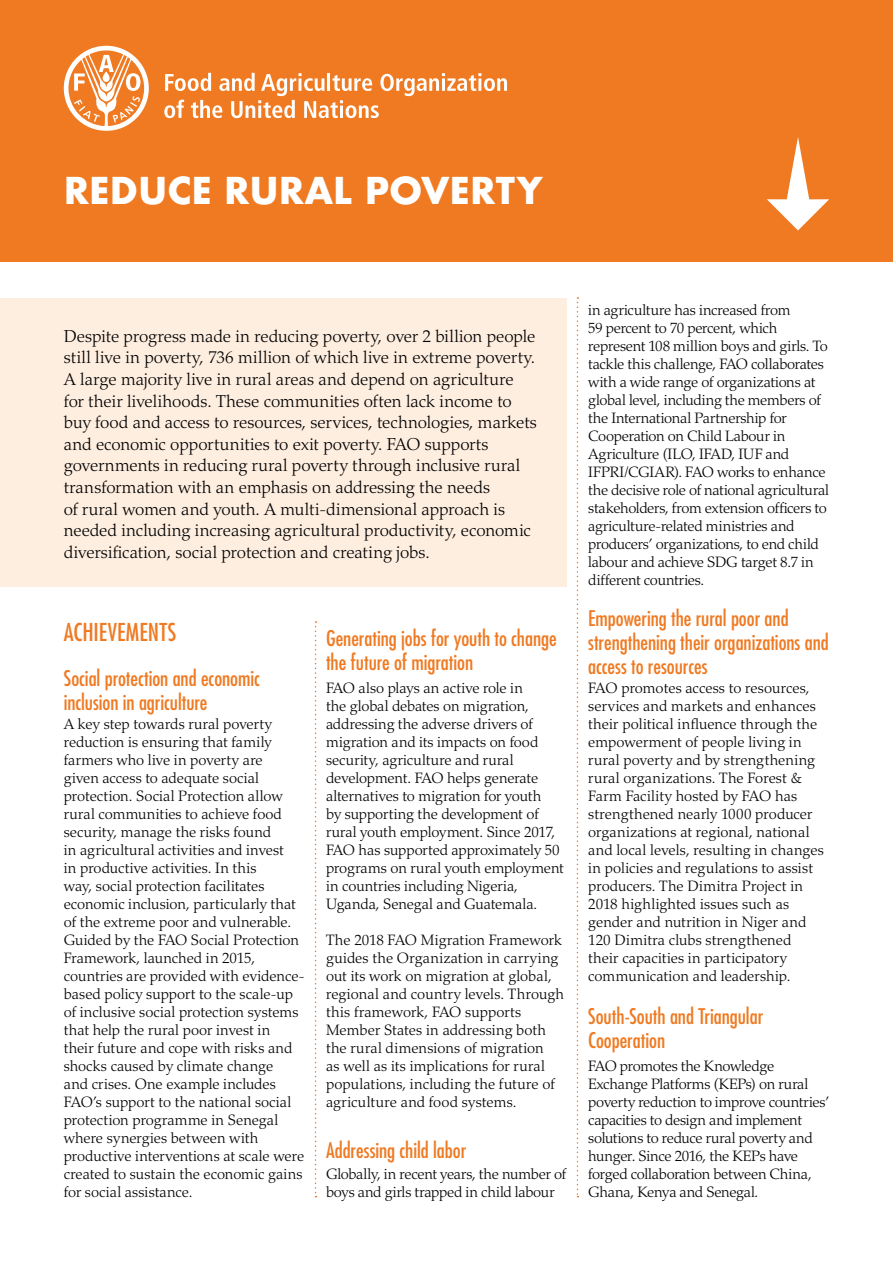
<style>
.page{position:relative;width:893px;height:1263px;background:#fff}
.page>*{position:absolute;margin:0;border:0;box-sizing:border-box;transform-origin:0 0}
.t1{font:700 36px "Futura";color:#fff}
.t2{font:condensed 24px "Futura Std";color:#ef7a22}
.t3{font:condensed 21px/24px "Futura Std";color:#ef7a22}
.t4{font:300 17.25px/21.6px "Palatino LT Std";color:#000}
.t5{font:300 15px/18px "Palatino LT Std";letter-spacing:-.005em;color:#000}
.t6{font:300 15px/18px "Palatino LT Std";letter-spacing:-.025em;color:#000}
</style>
<div class="page">
<svg style="left:577px;top:297px;width:1px;height:900px"></svg>
<svg style="left:315px;top:621px;width:2px;height:576px"></svg>
<div style="left:0;top:0;width:893px;height:261px;background:#ef7a22"></div>
<svg style="left:164px;top:73px;width:343px;height:45px"></svg>
<svg style="left:64px;top:46px;width:85px;height:85px"></svg>
<div style="left:0;top:298px;width:567px;height:288px;background:#feeee0"></div>
<svg style="left:767px;top:137px;width:62px;height:93px"></svg>
<h1 class="t1" style="left:64px;top:164px;width:480px">REDUCE RURAL POVERTY</h1>
<p class="t4" style="left:64px;top:325px;width:475px">Despite progress made in reducing poverty, over 2 billion people still live in poverty, 736 million of which live in extreme poverty.<br>A large majority live in rural areas and depend on agriculture for their livelihoods. These communities often lack income to buy food and access to resources, services, technologies, markets and economic opportunities to exit poverty. FAO supports governments in reducing rural poverty through inclusive rural transformation with an emphasis on addressing the needs<br>of rural women and youth. A multi-dimensional approach is needed including increasing agricultural productivity, economic diversification, social protection and creating jobs.</p>
<h2 class="t2" style="left:64px;top:618px;width:114px">ACHIEVEMENTS</h2>
<h3 class="t3" style="left:64px;top:666px;width:198px">Social protection and economic inclusion in agriculture</h3>
<p class="t5" style="left:64px;top:715px;width:242px">A key step towards rural poverty reduction is ensuring that family farmers who live in poverty are<br>given access to adequate social protection. Social Protection allow rural communities to achieve food security, manage the risks found<br>in agricultural activities and invest<br>in productive activities. In this<br>way, social protection facilitates economic inclusion, particularly that of the extreme poor and vulnerable.<br>Guided by the FAO Social Protection Framework, launched in 2015, countries are provided with evidence&shy;based policy support to the scale-up of inclusive social protection systems that help the rural poor invest in<br>their future and cope with risks and shocks caused by climate change<br>and crises. One example includes FAO’s support to the national social protection programme in Senegal where synergies between with productive interventions at scale were created to sustain the economic gains for social assistance.</p>
<h3 class="t3" style="left:326px;top:626px;width:232px">Generating jobs for youth to change the future of migration</h3>
<p class="t5" style="left:326px;top:679px;width:239px">FAO also plays an active role in<br>the global debates on migration, addressing the adverse drivers of migration and its impacts on food security, agriculture and rural development. FAO helps generate alternatives to migration for youth<br>by supporting the development of rural youth employment. Since 2017, FAO has supported approximately 50 programs on rural youth employment in countries including Nigeria, Uganda, Senegal and Guatemala.</p>
<p class="t5" style="left:326px;top:931px;width:240px">The 2018 FAO Migration Framework guides the Organization in carrying out its work on migration at global, regional and country levels. Through this framework, FAO supports Member States in addressing both the rural dimensions of migration<br>as well as its implications for rural populations, including the future of agriculture and food systems.</p>
<h3 class="t3" style="left:326px;top:1138px;width:142px">Addressing child labor</h3>
<p class="t5" style="left:326px;top:1165px;width:242px">Globally, in recent years, the number of boys and girls trapped in child labour</p>
<p class="t5" style="left:588px;top:301px;width:242px">in agriculture has increased from<br>59 percent to 70 percent, which represent 108 million boys and girls. To tackle this challenge, FAO collaborates with a wide range of organizations at global level, including the members of the International Partnership for Cooperation on Child Labour in Agriculture (ILO, IFAD, IUF and IFPRI/CGIAR). FAO works to enhance the decisive role of national agricultural stakeholders, from extension officers to agriculture-related ministries and producers’ organizations, to end child labour and achieve SDG target 8.7 in different countries.</p>
<h3 class="t3" style="left:588px;top:606px;width:242px">Empowering the rural poor and strengthening their organizations and access to resources</h3>
<p class="t5" style="left:588px;top:679px;width:237px">FAO promotes access to resources, services and markets and enhances their political influence through the empowerment of people living in rural poverty and by strengthening rural organizations. The Forest &amp; Farm Facility hosted by FAO has strengthened nearly 1000 producer organizations at regional, national and local levels, resulting in changes in policies and regulations to assist producers. The Dimitra Project in 2018 highlighted issues such as gender and nutrition in Niger and 120 Dimitra clubs strengthened their capacities in participatory communication and leadership.</p>
<h3 class="t3" style="left:588px;top:1004px;width:177px">South-South and Triangular<br>Cooperation</h3>
<p class="t6" style="left:588px;top:1057px;width:242px">FAO promotes the Knowledge Exchange Platforms (KEPs) on rural poverty reduction to improve countries’ capacities to design and implement solutions to reduce rural poverty and hunger. Since 2016, the KEPs have forged collaboration between China, Ghana, Kenya and Senegal.</p>
</div>
